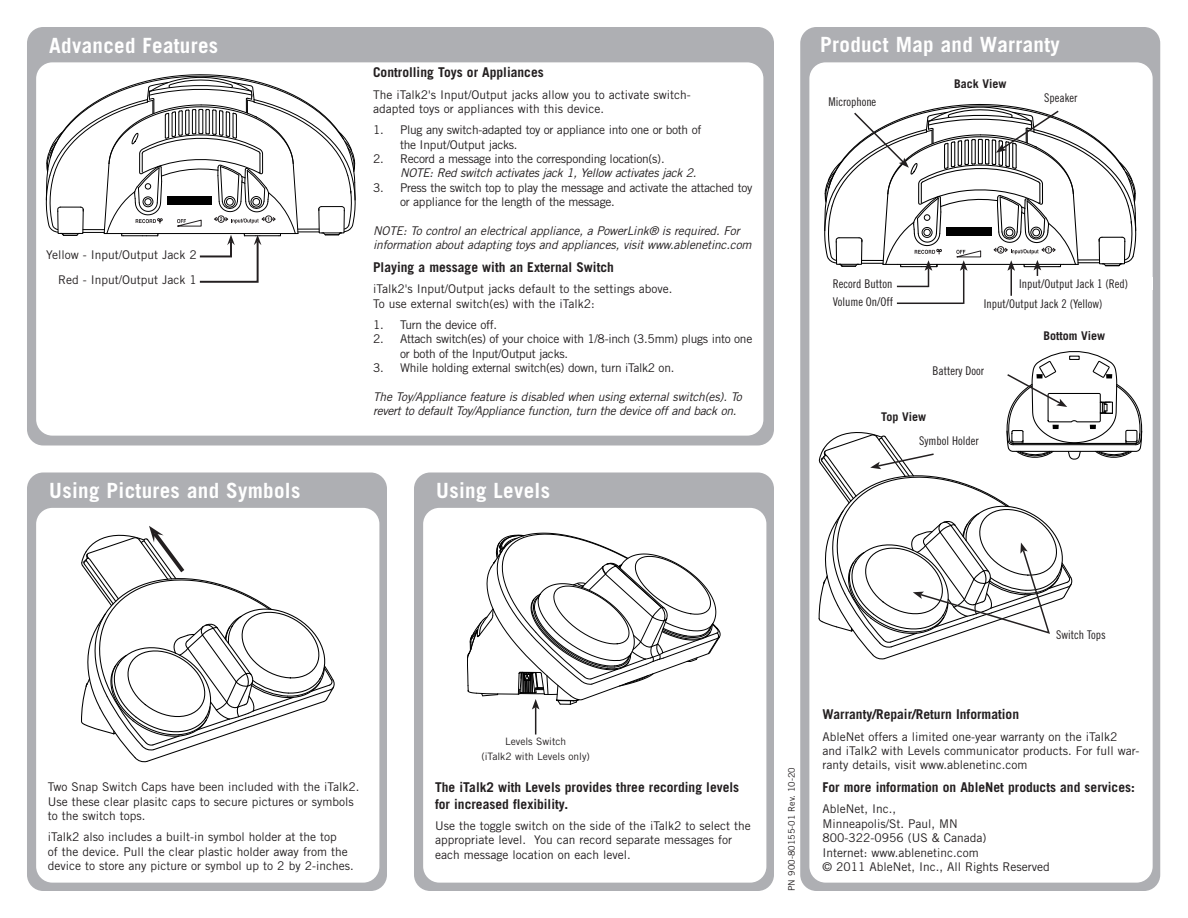
<style>
.page{position:relative;width:1188px;height:918px;background:#fff}
.page>*{position:absolute;margin:0;border:0;box-sizing:border-box;transform-origin:0 0}
.t1{font:700 21px "Trade Gothic LT Std";letter-spacing:.015em;color:#fff}
.t2{font:700 13.5px/16.2px "Trade Gothic LT Std";color:#231f20}
.secondary{font:12px/14.4px "Trade Gothic LT Std";color:#231f20}
.secondary-2{font:12px/14.4px "Trade Gothic LT Std";letter-spacing:-.025em;color:#231f20}
.Numbers{font:italic 12px/14.4px "Trade Gothic LT Std";letter-spacing:-.025em;color:#231f20}
.NOTES{font:italic 12px/14.4px "Trade Gothic LT Std";letter-spacing:-.015em;color:#231f20}
.Captions{font:12px "Trade Gothic LT Std Cn 18";color:#231f20}
.Captions-2{font:700 12px "Trade Gothic LT Std";color:#231f20}
.t3{font:10.2px "Trade Gothic LT Std";color:#231f20}
.secondary-3{font:9px "Trade Gothic LT Std";color:#231f20}
.s1{font-style:normal}
</style>
<div class="page">
<div style="left:27px;top:27px;width:747px;height:419px;background:#aeafb3;border-radius:16px"></div>
<div style="left:36px;top:62px;width:727px;height:374px;background:#fff;border-radius:16px"></div>
<div style="left:800px;top:27px;width:360px;height:864px;background:#aeafb3;border-radius:16px"></div>
<div style="left:809px;top:62px;width:344px;height:821px;background:#fff;border-radius:16px"></div>
<div style="left:27px;top:472px;width:360px;height:419px;background:#aeafb3;border-radius:16px"></div>
<div style="left:36px;top:508px;width:343px;height:375px;background:#fff;border-radius:16px"></div>
<hr style="left:897px;top:303px;width:66px;height:1px;background:#231f20">
<hr style="left:963px;top:268px;width:1px;height:36px;background:#231f20">
<hr style="left:1010px;top:268px;width:2px;height:28px;background:#231f20">
<div style="left:414px;top:472px;width:360px;height:419px;background:#aeafb3;border-radius:16px"></div>
<div style="left:423px;top:508px;width:343px;height:375px;background:#fff;border-radius:16px"></div>
<svg style="left:45px;top:74px;width:311px;height:209px"></svg>
<svg style="left:81px;top:526px;width:254px;height:237px"></svg>
<svg style="left:818px;top:351px;width:325px;height:309px"></svg>
<svg style="left:824px;top:104px;width:313px;height:183px"></svg>
<svg style="left:467px;top:532px;width:253px;height:203px"></svg>
<p class="t1" style="left:49px;top:33px;width:170px">Advanced Features</p>
<p class="t1" style="left:820px;top:31px;width:241px">Product Map and Warranty</p>
<p class="t2" style="left:373px;top:64px;width:172px">Controlling Toys or Appliances</p>
<p class="secondary" style="left:373px;top:87px;width:319px">The iTalk2's Input/Output jacks allow you to activate switch&shy;adapted toys or appliances with this device.</p>
<p class="secondary-2" style="left:400px;top:123px;width:303px;text-indent:-27px">1. Plug any switch-adapted toy or appliance into one or both of the Input/Output jacks.</p>
<p class="Numbers" style="left:400px;top:152px;width:298px;text-indent:-27px"><span class="s1">2. Record a message into the corresponding location(s).<br></span>NOTE: Red switch activates jack 1, Yellow activates jack 2.</p>
<p class="secondary-2" style="left:400px;top:180px;width:354px;text-indent:-27px">3. Press the switch top to play the message and activate the attached toy or appliance for the length of the message.</p>
<p class="NOTES" style="left:373px;top:224px;width:380px">NOTE: To control an electrical appliance, a PowerLink® is required. For information about adapting toys and appliances, visit www.ablenetinc.com</p>
<p class="t2" style="left:373px;top:259px;width:242px">Playing a message with an External Switch</p>
<p class="secondary" style="left:373px;top:282px;width:301px">iTalk2's Input/Output jacks default to the settings above.<br>To use external switch(es) with the iTalk2:</p>
<p class="secondary-2" style="left:373px;top:317px;width:125px">1. Turn the device off.</p>
<p class="secondary-2" style="left:400px;top:332px;width:354px;text-indent:-27px">2. Attach switch(es) of your choice with 1/8-inch (3.5mm) plugs into one or both of the Input/Output jacks.</p>
<p class="secondary-2" style="left:373px;top:361px;width:303px">3. While holding external switch(es) down, turn iTalk2 on.</p>
<p class="Numbers" style="left:373px;top:390px;width:370px">The Toy/Appliance feature is disabled when using external switch(es). To revert to default Toy/Appliance function, turn the device off and back on.</p>
<p class="Captions-2" style="left:954px;top:76px;width:54px">Back View</p>
<p class="Captions" style="left:1044px;top:90px;width:35px">Speaker</p>
<p class="Captions" style="left:828px;top:95px;width:49px">Microphone</p>
<p class="secondary" style="left:46px;top:247px;width:152px">Yellow - Input/Output Jack 2</p>
<p class="secondary" style="left:58px;top:273px;width:140px">Red - Input/Output Jack 1</p>
<p class="Captions" style="left:1019px;top:276px;width:110px">Input/Output Jack 1 (Red)</p>
<p class="Captions" style="left:833px;top:276px;width:61px">Record Button</p>
<p class="Captions" style="left:833px;top:295px;width:62px">Volume On/Off</p>
<p class="Captions" style="left:984px;top:296px;width:120px">Input/Output Jack 2 (Yellow)</p>
<p class="Captions-2" style="left:1043px;top:328px;width:63px">Bottom View</p>
<p class="Captions" style="left:933px;top:364px;width:53px">Battery Door</p>
<p class="Captions-2" style="left:881px;top:409px;width:47px">Top View</p>
<p class="t1" style="left:49px;top:478px;width:253px">Using Pictures and Symbols</p>
<p class="t1" style="left:436px;top:478px;width:115px">Using Levels</p>
<p class="Captions" style="left:919px;top:433px;width:61px">Symbol Holder</p>
<p class="secondary" style="left:48px;top:780px;width:313px">Two Snap Switch Caps have been included with the iTalk2.<br>Use these clear plasitc caps to secure pictures or symbols to the switch tops.</p>
<p class="secondary" style="left:48px;top:830px;width:307px">iTalk2 also includes a built-in symbol holder at the top<br>of the device. Pull the clear plastic holder away from the device to store any picture or symbol up to 2 by 2-inches.</p>
<p class="t3" style="left:505px;top:735px;width:63px">Levels Switch</p>
<p class="t3" style="left:481px;top:750px;width:110px">(iTalk2 with Levels only)</p>
<p class="t2" style="left:435px;top:779px;width:306px">The iTalk2 with Levels provides three recording levels for increased flexibility.</p>
<p class="secondary" style="left:435px;top:818px;width:317px">Use the toggle switch on the side of the iTalk2 to select the appropriate level. You can record separate messages for each message location on each level.</p>
<p class="secondary-3" style="left:786px;top:891px;width:125px;rotate:-90deg">PN 900-80155-01 Rev. 10-20</p>
<p class="Captions" style="left:1056px;top:627px;width:51px">Switch Tops</p>
<p class="t2" style="left:822px;top:706px;width:198px">Warranty/Repair/Return Information</p>
<p class="secondary" style="left:822px;top:729px;width:319px">AbleNet offers a limited one-year warranty on the iTalk2 and iTalk2 with Levels communicator products. For full war&shy;ranty details, visit www.ablenetinc.com</p>
<p class="t2" style="left:822px;top:779px;width:314px">For more information on AbleNet products and services:</p>
<p class="secondary" style="left:822px;top:802px;width:229px">AbleNet, Inc.,<br>Minneapolis/St. Paul, MN<br>800-322-0956 (US &amp; Canada)<br>Internet: www.ablenetinc.com<br>© 2011 AbleNet, Inc., All Rights Reserved</p>
</div>
